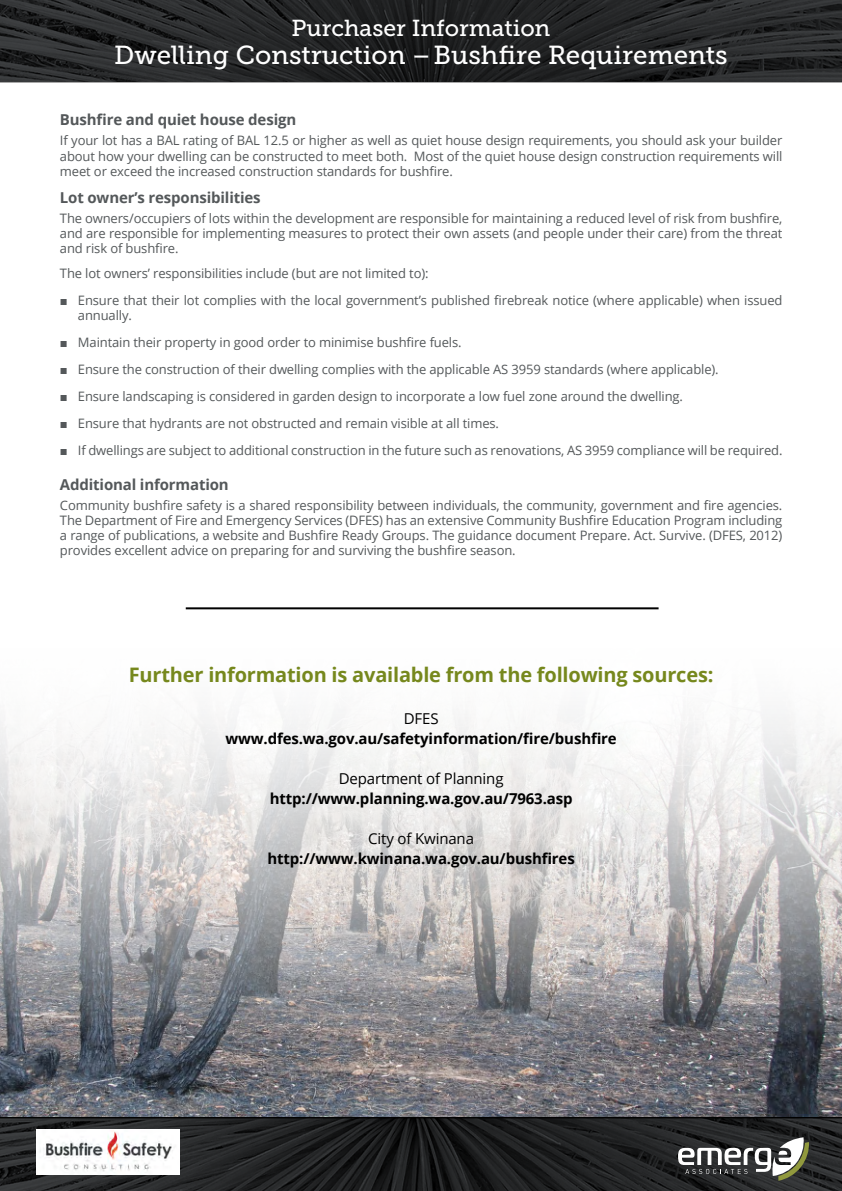
<style>
.page{position:relative;width:842px;height:1191px;background:#fff}
.page>*{position:absolute;margin:0;border:0;box-sizing:border-box;transform-origin:0 0}
.t1{font:26px "Museo Slab 500";color:#fff}
.t2{font:23px "Museo Slab 500";color:#fff}
.t3{font:700 20px "Open Sans";letter-spacing:-.01em;color:#76881d}
.t4{font:700 15px "Open Sans";letter-spacing:-.01em;color:#000}
.t5{font:700 15px "Open Sans";letter-spacing:-.01em;color:#54585a}
.t6{font:15px "Open Sans";letter-spacing:-.01em;color:#000}
.t7{font:13px/15px "Open Sans";letter-spacing:-.01em;color:#54585a;text-align:justify}
.s1{font-family:"Arial"}
</style>
<div class="page">
<img style="left:0;top:714px;width:842px;height:403px">
<img style="left:0;top:1118px;width:842px;height:73px">
<hr style="left:0;top:1117px;width:842px;height:1px;background:#000">
<hr style="left:0;top:81px;width:842px;height:1px;background:#000">
<hr style="left:186px;top:607px;width:473px;height:2px;background:#000">
<img style="left:0;top:0;width:842px;height:81px">
<svg style="left:678px;top:1137px;width:131px;height:43px"></svg>
<img style="left:36px;top:1129px;width:144px;height:45px">
<h2 class="t2" style="left:291px;top:16px;width:260px">Purchaser Information</h2>
<h1 class="t1" style="left:114px;top:41px;width:615px">Dwelling Construction –Bushfire Requirements</h1>
<p class="t5" style="left:60px;top:109px;width:238px">Bushfire and quiet house design</p>
<p class="t7" style="left:60px;top:133px;width:724px">If your lot has a BAL rating of BAL 12.5 or higher as well as quiet house design requirements, you should ask your builder about how your dwelling can be constructed to meet both. Most of the quiet house design construction requirements will meet or exceed the increased construction standards for bushfire.</p>
<p class="t5" style="left:60px;top:186px;width:202px">Lot owner’s responsibilities</p>
<p class="t7" style="left:60px;top:210px;width:724px">The owners/occupiers of lots within the development are responsible for maintaining a reduced level of risk from bushfire, and are responsible for implementing measures to protect their own assets (and people under their care) from the threat and risk of bushfire.</p>
<p class="t7" style="left:60px;top:265px;width:370px">The lot owners’ responsibilities include (but are not limited to):</p>
<p class="t7" style="left:78px;top:292px;width:706px;text-indent:-18px"><span class="s1">■</span> Ensure that their lot complies with the local government’s published firebreak notice (where applicable) when issued annually.</p>
<p class="t7" style="left:60px;top:334px;width:403px"><span class="s1">■</span> Maintain their property in good order to minimise bushfire fuels.</p>
<p class="t7" style="left:60px;top:361px;width:660px"><span class="s1">■</span> Ensure the construction of their dwelling complies with the applicable AS 3959 standards (where applicable).</p>
<p class="t7" style="left:60px;top:388px;width:624px"><span class="s1">■</span> Ensure landscaping is considered in garden design to incorporate a low fuel zone around the dwelling.</p>
<p class="t7" style="left:60px;top:415px;width:441px"><span class="s1">■</span> Ensure that hydrants are not obstructed and remain visible at all times.</p>
<p class="t7" style="left:60px;top:442px;width:724px"><span class="s1">■</span> If dwellings are subject to additional construction in the future such as renovations, AS 3959 compliance will be required.</p>
<p class="t5" style="left:60px;top:473px;width:170px">Additional information</p>
<p class="t7" style="left:60px;top:497px;width:724px">Community bushfire safety is a shared responsibility between individuals, the community, government and fire agencies.<br>The Department of Fire and Emergency Services (DFES) has an extensive Community Bushfire Education Program including a range of publications, a website and Bushfire Ready Groups. The guidance document Prepare. Act. Survive. (DFES, 2012) provides excellent advice on preparing for and surviving the bushfire season.</p>
<h3 class="t3" style="left:129px;top:660px;width:586px">Further information is available from the following sources:</h3>
<p class="t6" style="left:404px;top:708px;width:36px">DFES</p>
<p class="t4" style="left:225px;top:727px;width:393px">www.dfes.wa.gov.au/safetyinformation/fire/bushfire</p>
<p class="t6" style="left:339px;top:768px;width:166px">Department of Planning</p>
<p class="t4" style="left:270px;top:787px;width:304px">http://www.planning.wa.gov.au/7963.asp</p>
<p class="t6" style="left:368px;top:828px;width:107px">City of Kwinana</p>
<p class="t4" style="left:267px;top:847px;width:309px">http://www.kwinana.wa.gov.au/bushfires</p>
</div>
